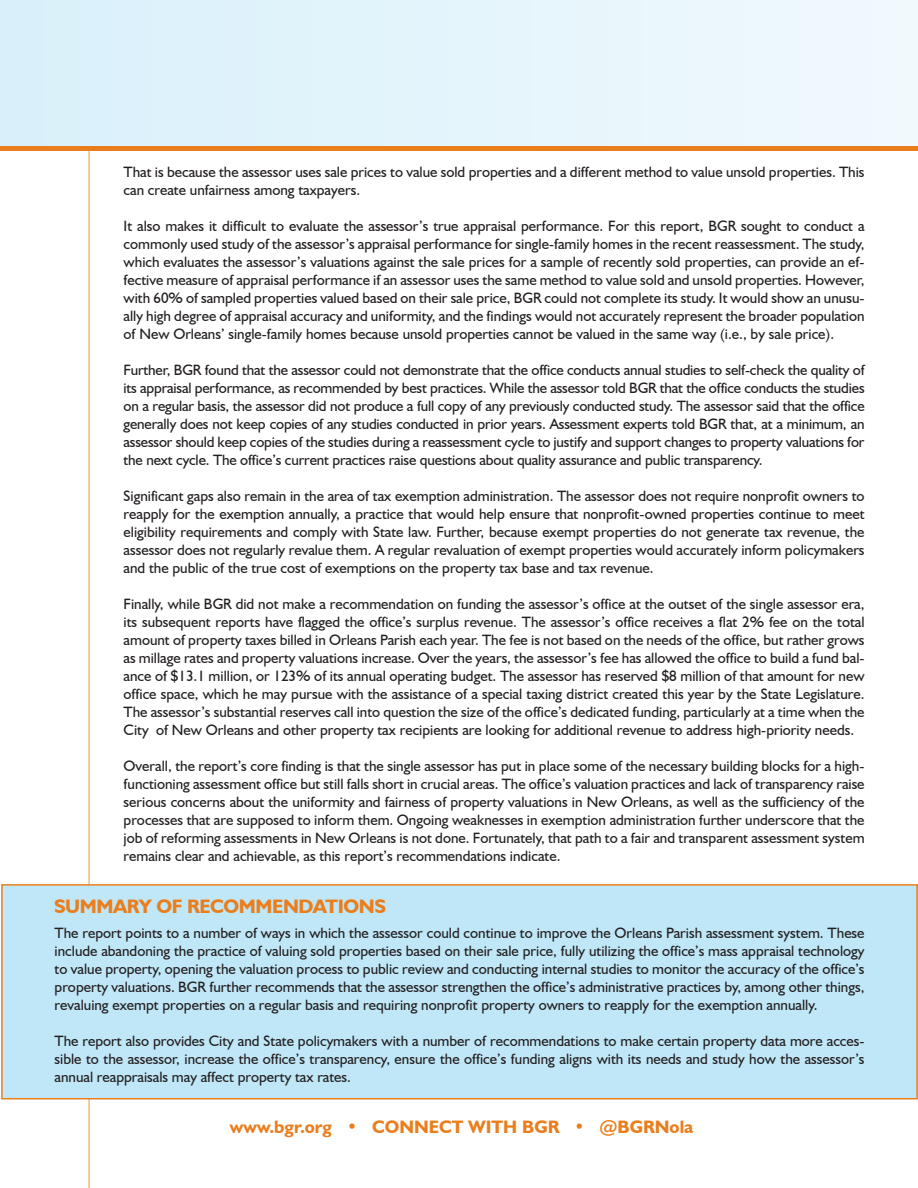
<style>
.page{position:relative;width:918px;height:1188px;background:#fff}
.page>*{position:absolute;margin:0;border:0;box-sizing:border-box;transform-origin:0 0}
.t1{font:700 19.5px "Humanist 521 BT";letter-spacing:-.02em;color:#ea7e1d}
.t2{font:700 18px "Humanist 521 BT";color:#ea7e1d}
.t3{font:15px/18px "Humanist 521 BT";color:#231f20;text-align:justify}
</style>
<div class="page">
<hr style="left:88px;top:151px;width:2px;height:1037px;background:#f6b983">
<div style="left:2px;top:885px;width:915px;height:214px;background:#c0e7f8"></div>
<div style="left:1px;top:884px;width:917px;height:216px;border:2px solid #ea7e1d"></div>
<div style="left:0;top:0;width:918px;height:146px;background:#e4f5fc"></div>
<hr style="left:0;top:147px;width:918px;height:4px;background:#ea7e1d">
<p class="t3" style="left:124px;top:162px;width:743px">That is because the assessor uses sale prices to value sold properties and a different method to value unsold properties. This can create unfairness among taxpayers.</p>
<p class="t3" style="left:124px;top:216px;width:743px">It also makes it difficult to evaluate the assessor’s true appraisal performance. For this report, BGR sought to conduct a commonly used study of the assessor’s appraisal performance for single-family homes in the recent reassessment. The study, which evaluates the assessor’s valuations against the sale prices for a sample of recently sold properties, can provide an ef&shy;fective measure of appraisal performance if an assessor uses the same method to value sold and unsold properties. However, with 60% of sampled properties valued based on their sale price, BGR could not complete its study. It would show an unusu&shy;ally high degree of appraisal accuracy and uniformity, and the findings would not accurately represent the broader population of New Orleans’ single-family homes because unsold properties cannot be valued in the same way (i.e., by sale price).</p>
<p class="t3" style="left:124px;top:360px;width:743px">Further, BGR found that the assessor could not demonstrate that the office conducts annual studies to self-check the quality of its appraisal performance, as recommended by best practices. While the assessor told BGR that the office conducts the studies on a regular basis, the assessor did not produce a full copy of any previously conducted study. The assessor said that the office generally does not keep copies of any studies conducted in prior years. Assessment experts told BGR that, at a minimum, an assessor should keep copies of the studies during a reassessment cycle to justify and support changes to property valuations for the next cycle. The office’s current practices raise questions about quality assurance and public transparency.</p>
<p class="t3" style="left:124px;top:486px;width:743px">Significant gaps also remain in the area of tax exemption administration. The assessor does not require nonprofit owners to reapply for the exemption annually, a practice that would help ensure that nonprofit-owned properties continue to meet eligibility requirements and comply with State law. Further, because exempt properties do not generate tax revenue, the assessor does not regularly revalue them. A regular revaluation of exempt properties would accurately inform policymakers and the public of the true cost of exemptions on the property tax base and tax revenue.</p>
<p class="t3" style="left:124px;top:594px;width:743px">Finally, while BGR did not make a recommendation on funding the assessor’s office at the outset of the single assessor era, its subsequent reports have flagged the office’s surplus revenue. The assessor’s office receives a flat 2% fee on the total amount of property taxes billed in Orleans Parish each year. The fee is not based on the needs of the office, but rather grows as millage rates and property valuations increase. Over the years, the assessor’s fee has allowed the office to build a fund bal&shy;ance of $13.1 million, or 123% of its annual operating budget. The assessor has reserved $8 million of that amount for new office space, which he may pursue with the assistance of a special taxing district created this year by the State Legislature.<br>The assessor’s substantial reserves call into question the size of the office’s dedicated funding, particularly at a time when the City of New Orleans and other property tax recipients are looking for additional revenue to address high-priority needs.</p>
<p class="t3" style="left:124px;top:756px;width:743px">Overall, the report’s core finding is that the single assessor has put in place some of the necessary building blocks for a high&shy;functioning assessment office but still falls short in crucial areas. The office’s valuation practices and lack of transparency raise serious concerns about the uniformity and fairness of property valuations in New Orleans, as well as the sufficiency of the processes that are supposed to inform them. Ongoing weaknesses in exemption administration further underscore that the job of reforming assessments in New Orleans is not done. Fortunately, that path to a fair and transparent assessment system remains clear and achievable, as this report’s recommendations indicate.</p>
<h1 class="t1" style="left:54px;top:894px;width:334px">SUMMARY OF RECOMMENDATIONS</h1>
<p class="t3" style="left:55px;top:924px;width:812px">The report points to a number of ways in which the assessor could continue to improve the Orleans Parish assessment system. These include abandoning the practice of valuing sold properties based on their sale price, fully utilizing the office’s mass appraisal technology to value property, opening the valuation process to public review and conducting internal studies to monitor the accuracy of the office’s property valuations. BGR further recommends that the assessor strengthen the office’s administrative practices by, among other things, revaluing exempt properties on a regular basis and requiring nonprofit property owners to reapply for the exemption annually.</p>
<p class="t3" style="left:55px;top:1032px;width:811px">The report also provides City and State policymakers with a number of recommendations to make certain property data more acces&shy;sible to the assessor, increase the office’s transparency, ensure the office’s funding aligns with its needs and study how the assessor’s annual reappraisals may affect property tax rates.</p>
<p class="t2" style="left:230px;top:1115px;width:465px">www.bgr.org • CONNECT WITH BGR • @BGRNola</p>
</div>
